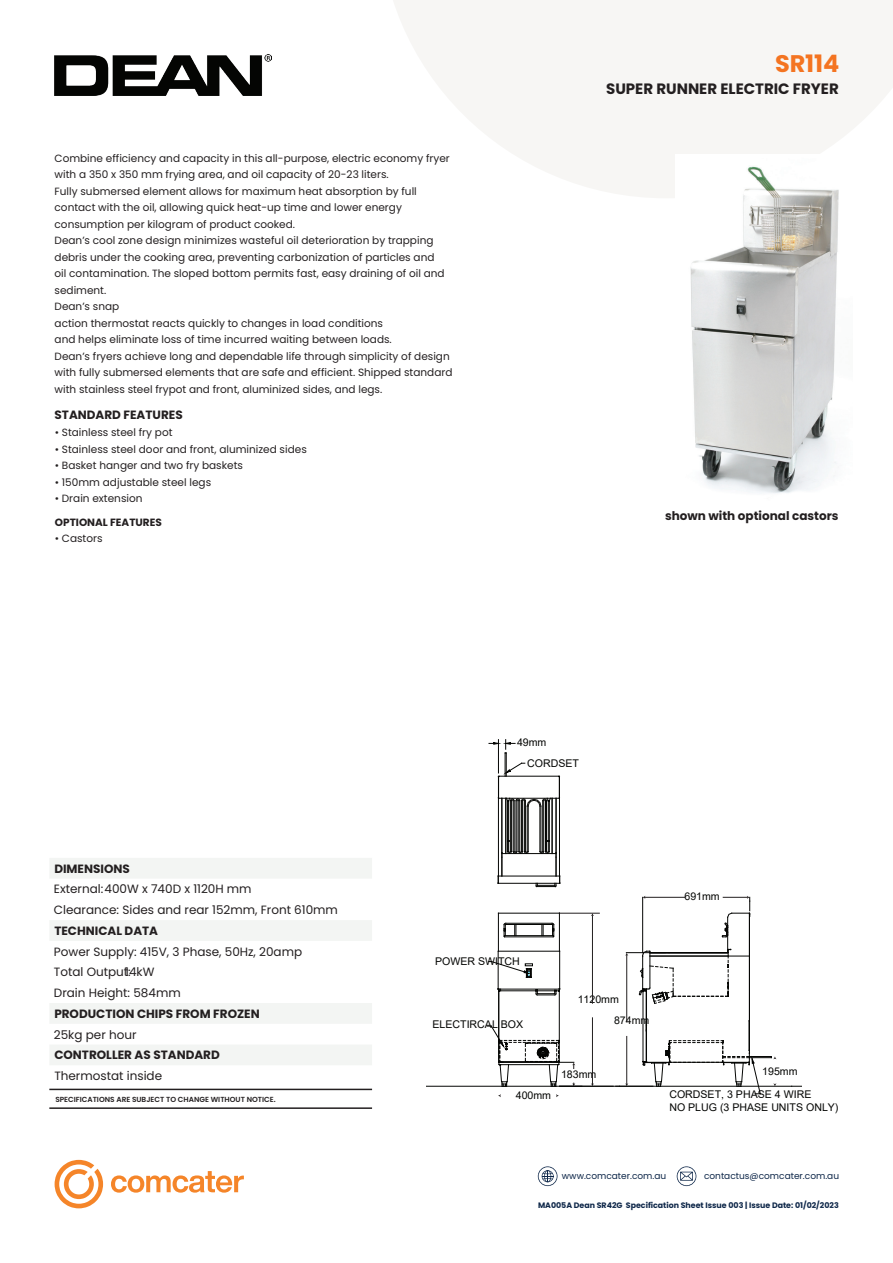
<style>
.page{position:relative;width:893px;height:1263px;background:#fff}
.page>*{position:absolute;margin:0;border:0;box-sizing:border-box;transform-origin:0 0}
.t1{font:700 24px "Poppins";letter-spacing:-.005em;color:#f47421}
.t2{font:700 15px "Poppins";color:#231f20}
.t3{font:12px/20.7px "Poppins";color:#231f20}
.t4{font:700 12px "Poppins";color:#231f20}
.t5{font:10.65px/20.9px "Arial";color:#040503}
.t6{font:10.5px/16.5px "Poppins";color:#231f20}
.t7{font:700 10.5px "Poppins";color:#231f20}
.t8{font:9px "Poppins";color:#0e2749}
.t9{font:700 7.8px "Poppins";color:#0e2749}
.t10{font:600 7.35px "Poppins";color:#231f20}
</style>
<div class="page">
<svg style="left:394px;top:0;width:499px;height:198px;fill:#f7f6f4"></svg>
<svg style="left:538px;top:1166px;width:19px;height:20px"></svg>
<svg style="left:677px;top:1166px;width:19px;height:20px"></svg>
<svg style="left:55px;top:1160px;width:189px;height:48px"></svg>
<img style="left:55px;top:54px;width:216px;height:42px">
<img style="left:675px;top:154px;width:178px;height:340px">
<svg style="left:50px;top:858px;width:322px;height:207px"></svg>
<hr style="left:49px;top:1089px;width:323px;height:1px;background:#231f20">
<hr style="left:49px;top:1107px;width:323px;height:2px;background:#231f20">
<hr style="left:643px;top:991px;width:1px;height:70px;background:#040503">
<hr style="left:646px;top:989px;width:1px;height:73px;background:#040503">
<hr style="left:727px;top:917px;width:1px;height:36px;background:#040503">
<hr style="left:749px;top:914px;width:1px;height:139px;background:#040503">
<hr style="left:498px;top:883px;width:62px;height:1px;background:#040503">
<hr style="left:498px;top:876px;width:62px;height:1px;background:#040503">
<hr style="left:498px;top:798px;width:1px;height:78px;background:#040503">
<hr style="left:502px;top:798px;width:1px;height:55px;background:#040503">
<hr style="left:505px;top:798px;width:1px;height:55px;background:#040503">
<hr style="left:502px;top:853px;width:54px;height:1px;background:#040503">
<hr style="left:552px;top:798px;width:1px;height:55px;background:#040503">
<hr style="left:556px;top:798px;width:1px;height:78px;background:#040503">
<hr style="left:559px;top:798px;width:1px;height:78px;background:#040503">
<hr style="left:499px;top:798px;width:60px;height:1px;background:#040503">
<hr style="left:499px;top:776px;width:60px;height:1px;background:#040503">
<svg style="left:558px;top:776px;width:2px;height:23px"></svg>
<hr style="left:626px;top:952px;width:39px;height:1px;background:#040503">
<svg style="left:619px;top:953px;width:9px;height:133px"></svg>
<hr style="left:642px;top:897px;width:1px;height:56px;background:#040503">
<hr style="left:507px;top:801px;width:1px;height:39px;background:#040503">
<hr style="left:508px;top:801px;width:1px;height:39px;background:#040503">
<hr style="left:510px;top:801px;width:1px;height:50px;background:#040503">
<hr style="left:511px;top:801px;width:1px;height:50px;background:#040503">
<hr style="left:513px;top:801px;width:1px;height:50px;background:#040503">
<hr style="left:514px;top:801px;width:1px;height:50px;background:#040503">
<hr style="left:516px;top:801px;width:1px;height:50px;background:#040503">
<hr style="left:517px;top:801px;width:1px;height:50px;background:#040503">
<hr style="left:518px;top:801px;width:1px;height:50px;background:#040503">
<hr style="left:519px;top:801px;width:1px;height:50px;background:#040503">
<hr style="left:521px;top:801px;width:1px;height:50px;background:#040503">
<hr style="left:522px;top:801px;width:1px;height:50px;background:#040503">
<hr style="left:524px;top:801px;width:1px;height:50px;background:#040503">
<hr style="left:525px;top:801px;width:1px;height:50px;background:#040503">
<hr style="left:527px;top:806px;width:1px;height:45px;background:#040503">
<hr style="left:528px;top:806px;width:1px;height:45px;background:#040503">
<hr style="left:540px;top:806px;width:1px;height:45px;background:#040503">
<hr style="left:541px;top:806px;width:1px;height:45px;background:#040503">
<hr style="left:542px;top:801px;width:1px;height:50px;background:#040503">
<hr style="left:543px;top:801px;width:1px;height:50px;background:#040503">
<hr style="left:545px;top:801px;width:1px;height:50px;background:#040503">
<hr style="left:546px;top:801px;width:1px;height:50px;background:#040503">
<hr style="left:548px;top:801px;width:1px;height:39px;background:#040503">
<hr style="left:549px;top:801px;width:1px;height:39px;background:#040503">
<svg style="left:536px;top:840px;width:25px;height:47px"></svg>
<svg style="left:498px;top:840px;width:31px;height:44px"></svg>
<svg style="left:643px;top:896px;width:108px;height:41px"></svg>
<svg style="left:489px;top:740px;width:62px;height:67px"></svg>
<svg style="left:639px;top:949px;width:110px;height:55px"></svg>
<svg style="left:642px;top:1020px;width:134px;height:74px"></svg>
<hr style="left:426px;top:1086px;width:376px;height:1px;background:#040503">
<svg style="left:487px;top:913px;width:113px;height:174px"></svg>
<p class="t6" style="left:55px;top:150px;width:399px">Combine efficiency and capacity in this all-purpose, electric economy fryer with a 350 x 350 mm frying area, and oil capacity of 20-23 liters.<br>Fully submersed element allows for maximum heat absorption by full contact with the oil, allowing quick heat-up time and lower energy consumption per kilogram of product cooked.<br>Dean’s cool zone design minimizes wasteful oil deterioration by trapping debris under the cooking area, preventing carbonization of particles and<br>oil contamination. The sloped bottom permits fast, easy draining of oil and sediment.<br>Dean’s snap<br>action thermostat reacts quickly to changes in load conditions<br>and helps eliminate loss of time incurred waiting between loads.<br>Dean’s fryers achieve long and dependable life through simplicity of design with fully submersed elements that are safe and efficient. Shipped standard with stainless steel frypot and front, aluminized sides, and legs.</p>
<p class="t4" style="left:55px;top:408px;width:130px">STANDARD FEATURES</p>
<p class="t6" style="left:55px;top:424px;width:119px">• Stainless steel fry pot</p>
<p class="t6" style="left:55px;top:441px;width:254px">• Stainless steel door and front, aluminized sides</p>
<p class="t6" style="left:55px;top:457px;width:190px">• Basket hanger and two fry baskets</p>
<p class="t6" style="left:55px;top:474px;width:158px">• 150mm adjustable steel legs</p>
<p class="t6" style="left:55px;top:490px;width:89px">• Drain extension</p>
<p class="t6" style="left:55px;top:530px;width:49px">• Castors</p>
<p class="t7" style="left:55px;top:517px;width:108px">OPTIONAL FEATURES</p>
<h1 class="t1" style="left:775px;top:50px;width:66px">SR114</h1>
<h2 class="t2" style="left:606px;top:80px;width:234px">SUPER RUNNER ELECTRIC FRYER</h2>
<p class="t4" style="left:665px;top:509px;width:175px">shown with optional castors</p>
<p class="t5" style="left:527px;top:731px;width:53px;text-indent:-10px">49mm<br>CORDSET</p>
<p class="t4" style="left:54px;top:861px;width:77px">DIMENSIONS</p>
<p class="t3" style="left:54px;top:879px;width:286px">External: 400W x 740D x 1120H mm<br>Clearance: Sides and rear 152mm, Front 610mm</p>
<p class="t4" style="left:54px;top:924px;width:105px">TECHNICAL DATA</p>
<p class="t3" style="left:54px;top:941px;width:250px">Power Supply: 415V, 3 Phase, 50Hz, 20amp<br>Total Output: 14kW<br>Drain Height: 584mm</p>
<p class="t4" style="left:54px;top:1006px;width:207px">PRODUCTION CHIPS FROM FROZEN</p>
<p class="t3" style="left:54px;top:1024px;width:84px">25kg per hour</p>
<p class="t4" style="left:54px;top:1048px;width:167px">CONTROLLER AS STANDARD</p>
<p class="t3" style="left:54px;top:1065px;width:109px">Thermostat inside</p>
<p class="t10" style="left:55px;top:1095px;width:222px">SPECIFICATIONS ARE SUBJECT TO CHANGE WITHOUT NOTICE.</p>
<p class="t5" style="left:684px;top:886px;width:37px">691mm</p>
<p class="t5" style="left:435px;top:950px;width:86px">POWER SWITCH</p>
<p class="t5" style="left:432px;top:1014px;width:92px">ELECTIRCAL BOX</p>
<p class="t5" style="left:614px;top:988px;width:37px;text-indent:-36px">1120mm<br>874mm</p>
<p class="t5" style="left:516px;top:1084px;width:37px">400mm</p>
<p class="t5" style="left:561px;top:1064px;width:37px">183mm</p>
<p class="t5" style="left:762px;top:1060px;width:37px">195mm</p>
<p class="t5" style="left:669px;top:1088px;width:171px;line-height:12.8px">CORDSET, 3 PHASE 4 WIRE<br>NO PLUG (3 PHASE UNITS ONLY)</p>
<p class="t8" style="left:562px;top:1171px;width:106px">www.comcater.com.au</p>
<p class="t8" style="left:704px;top:1171px;width:137px">contactus@comcater.com.au</p>
<p class="t9" style="left:538px;top:1201px;width:302px">MA005A Dean SR42G Specification Sheet Issue 003 | Issue Date: 01/02/2023</p>
</div>
